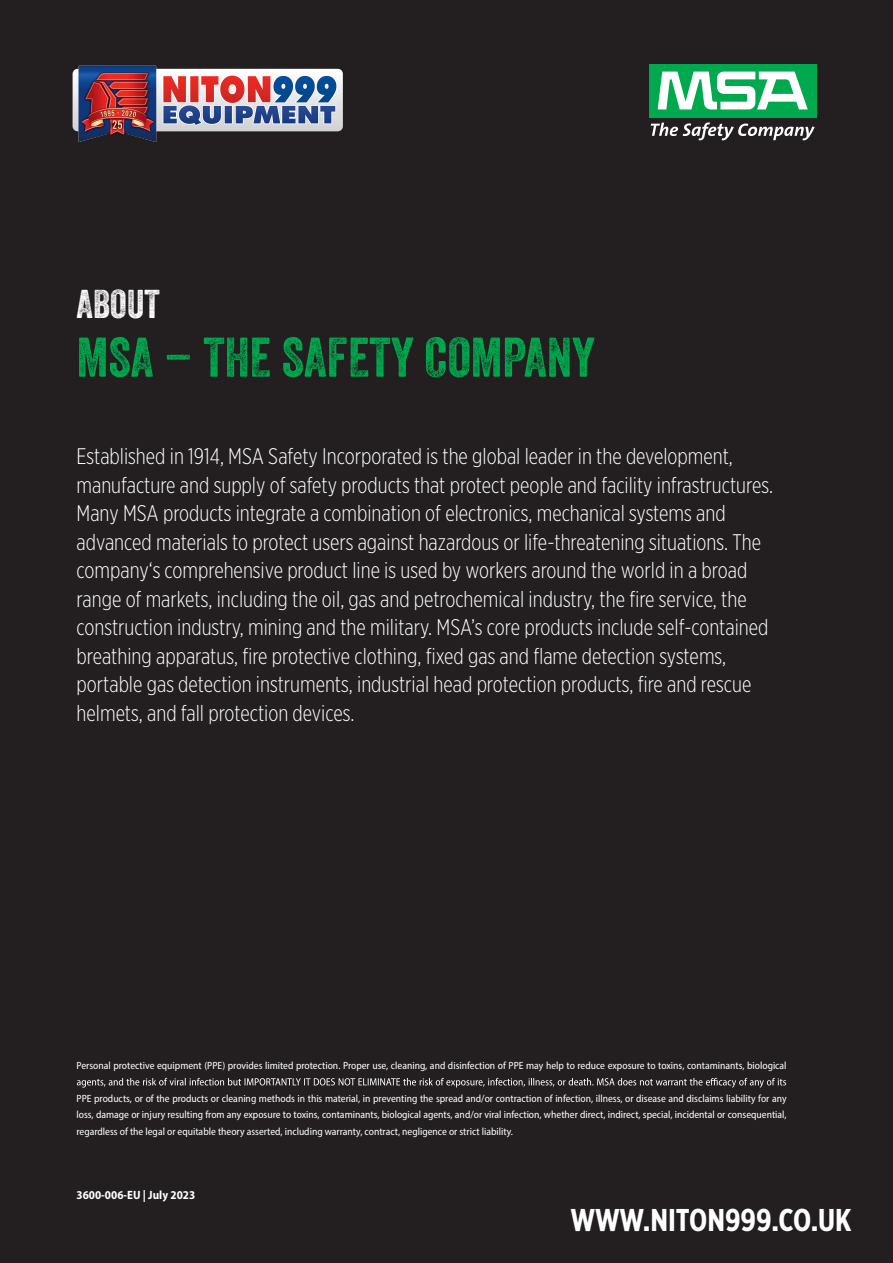
<style>
.page{position:relative;width:893px;height:1263px;background:#231f20}
.page>*{position:absolute;margin:0;border:0;box-sizing:border-box;transform-origin:0 0}
.t1{font:54px "Veneer Two";color:#00a94e}
.t2{font:39px "Veneer Two";color:#fff}
.t3{font:700 31.5px "Gotham X Narrow";color:#fff}
.t4{font:300 22.5px/28.5px "Gotham X Narrow";color:#fff}
.t5{font:700 semi-condensed 12px "Myriad Pro";color:#fff}
.t6{font:semi-condensed 10.5px/16.5px "Myriad Pro";color:#fff;text-align:justify}
</style>
<div class="page">
<svg style="left:77px;top:1078px;width:709px;height:10px"></svg>
<div style="left:649px;top:64px;width:167px;height:53px;background:#00a94e"></div>
<svg style="left:658px;top:72px;width:150px;height:37px"></svg>
<svg style="left:651px;top:123px;width:164px;height:17px"></svg>
<img style="left:72px;top:65px;width:271px;height:77px">
<h2 class="t2" style="left:77px;top:280px;width:85px">ABOUT</h2>
<h1 class="t1" style="left:77px;top:324px;width:520px">MSA – THE SAFETY COMPANY</h1>
<p class="t4" style="left:77px;top:442px;width:698px">Established in 1914, MSA Safety Incorporated is the global leader in the development, manufacture and supply of safety products that protect people and facility infrastructures.<br>Many MSA products integrate a combination of electronics, mechanical systems and advanced materials to protect users against hazardous or life-threatening situations. The company‘s comprehensive product line is used by workers around the world in a broad range of markets, including the oil, gas and petrochemical industry, the fire service, the construction industry, mining and the military. MSA’s core products include self-contained breathing apparatus, fire protective clothing, fixed gas and flame detection systems, portable gas detection instruments, industrial head protection products, fire and rescue helmets, and fall protection devices.</p>
<p class="t6" style="left:77px;top:1057px;width:711px">Personal protective equipment (PPE) provides limited protection. Proper use, cleaning, and disinfection of PPE may help to reduce exposure to toxins, contaminants, biological</p>
<p class="t6" style="left:77px;top:1090px;width:711px">PPE products, or of the products or cleaning methods in this material, in preventing the spread and/or contraction of infection, illness, or disease and disclaims liability for any loss, damage or injury resulting from any exposure to toxins, contaminants, biological agents, and/or viral infection, whether direct, indirect, special, incidental or consequential, regardless of the legal or equitable theory asserted, including warranty, contract, negligence or strict liability.</p>
<p class="t5" style="left:77px;top:1187px;width:120px">3600-006-EU | July 2023</p>
<h3 class="t3" style="left:571px;top:1200px;width:282px">WWW.NITON999.CO.UK</h3>
</div>
